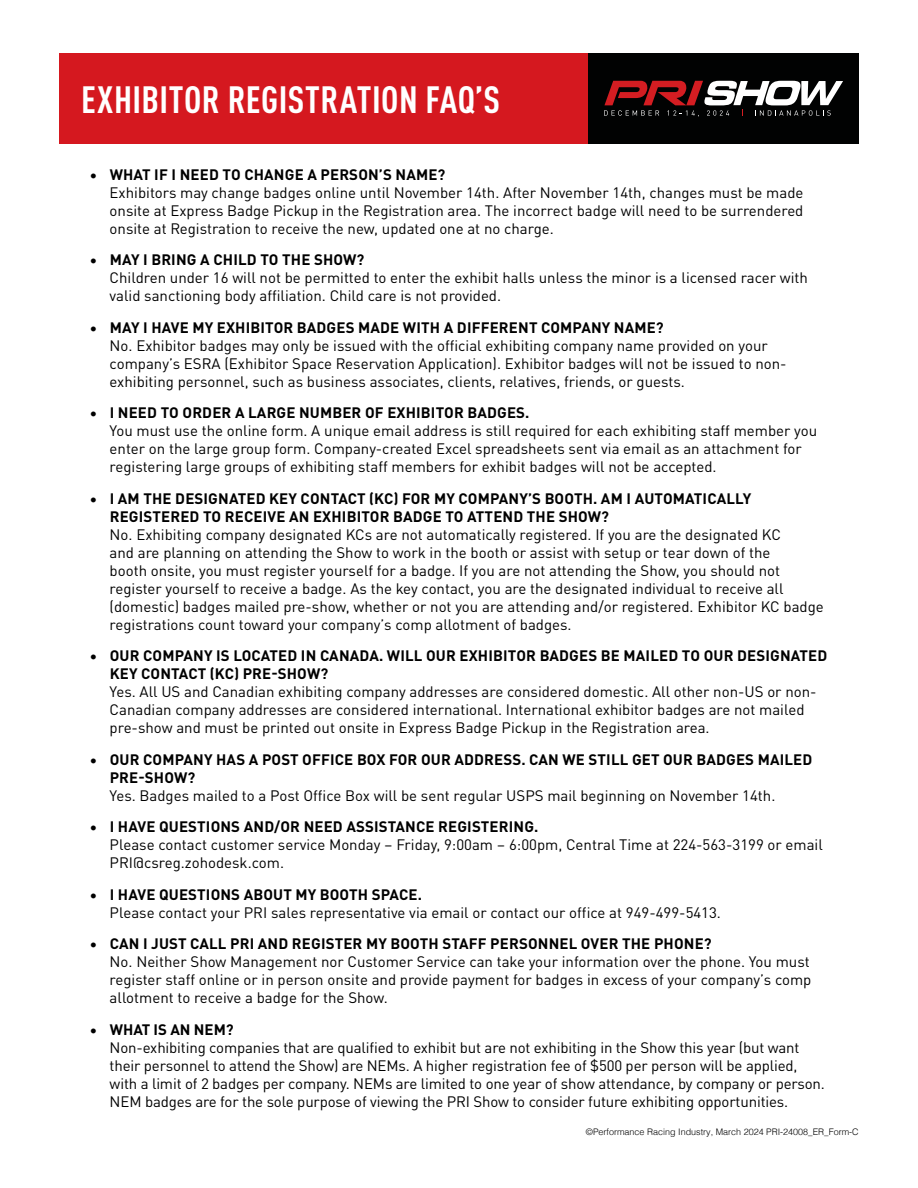
<style>
.page{position:relative;width:918px;height:1188px;background:#fff}
.page>*{position:absolute;margin:0;border:0;box-sizing:border-box;transform-origin:0 0}
.t1{font:700 condensed 37.5px "DINOT";letter-spacing:.01em;color:#fff}
.t2{font:15px/18px "DINOT";color:#000}
.t3{font:700 15px/18px "DINOT";letter-spacing:.01em;color:#000}
.t4{font:300 9px "Helvetica";color:#000}
.s1{font-weight:700}
.s2{font-weight:400}
</style>
<div class="page">
<div style="left:59px;top:53px;width:611px;height:91px;background:#d5181f"></div>
<div style="left:589px;top:53px;width:270px;height:91px;background:#010202"></div>
<svg style="left:604px;top:81px;width:239px;height:36px"></svg>
<h1 class="t1" style="left:81px;top:72px;width:420px">EXHIBITOR REGISTRATION FAQ’S</h1>
<p class="t2" style="left:110px;top:164px;width:695px;text-indent:-20px">• <span class="s1">WHAT IF I NEED TO CHANGE A PERSON’S NAME?<br></span>Exhibitors may change badges online until November 14th. After November 14th, changes must be made onsite at Express Badge Pickup in the Registration area. The incorrect badge will need to be surrendered onsite at Registration to receive the new, updated one at no charge.</p>
<p class="t2" style="left:110px;top:250px;width:700px;text-indent:-20px">• <span class="s1">MAY I BRING A CHILD TO THE SHOW?<br></span>Children under 16 will not be permitted to enter the exhibit halls unless the minor is a licensed racer with valid sanctioning body affiliation. Child care is not provided.</p>
<p class="t2" style="left:110px;top:317px;width:679px;text-indent:-20px">• <span class="s1">MAY I HAVE MY EXHIBITOR BADGES MADE WITH A DIFFERENT COMPANY NAME?<br></span>No. Exhibitor badges may only be issued with the official exhibiting company name provided on your company’s ESRA (Exhibitor Space Reservation Application). Exhibitor badges will not be issued to non&shy;exhibiting personnel, such as business associates, clients, relatives, friends, or guests.</p>
<p class="t2" style="left:110px;top:403px;width:709px;text-indent:-20px">• <span class="s1">I NEED TO ORDER A LARGE NUMBER OF EXHIBITOR BADGES.<br></span>You must use the online form. A unique email address is still required for each exhibiting staff member you enter on the large group form. Company-created Excel spreadsheets sent via email as an attachment for registering large groups of exhibiting staff members for exhibit badges will not be accepted.</p>
<p class="t3" style="left:110px;top:488px;width:643px;text-indent:-20px"><span class="s2">•</span> I AM THE DESIGNATED KEY CONTACT (KC) FOR MY COMPANY’S BOOTH. AM I AUTOMATICALLY<br>REGISTERED TO RECEIVE AN EXHIBITOR BADGE TO ATTEND THE SHOW?</p>
<p class="t2" style="left:110px;top:524px;width:716px">No. Exhibiting company designated KCs are not automatically registered. If you are the designated KC<br>and are planning on attending the Show to work in the booth or assist with setup or tear down of the<br>booth onsite, you must register yourself for a badge. If you are not attending the Show, you should not register yourself to receive a badge. As the key contact, you are the designated individual to receive all (domestic) badges mailed pre-show, whether or not you are attending and/or registered. Exhibitor KC badge registrations count toward your company’s comp allotment of badges.</p>
<p class="t3" style="left:110px;top:645px;width:719px;text-indent:-20px"><span class="s2">•</span> OUR COMPANY IS LOCATED IN CANADA. WILL OUR EXHIBITOR BADGES BE MAILED TO OUR DESIGNATED<br>KEY CONTACT (KC) PRE-SHOW?</p>
<p class="t2" style="left:110px;top:682px;width:708px">Yes. All US and Canadian exhibiting company addresses are considered domestic. All other non-US or non-<br>Canadian company addresses are considered international. International exhibitor badges are not mailed pre-show and must be printed out onsite in Express Badge Pickup in the Registration area.</p>
<p class="t3" style="left:110px;top:749px;width:704px;text-indent:-20px"><span class="s2">•</span> OUR COMPANY HAS A POST OFFICE BOX FOR OUR ADDRESS. CAN WE STILL GET OUR BADGES MAILED<br>PRE-SHOW?</p>
<p class="t2" style="left:110px;top:785px;width:667px">Yes. Badges mailed to a Post Office Box will be sent regular USPS mail beginning on November 14th.</p>
<p class="t2" style="left:110px;top:817px;width:715px;text-indent:-20px">• <span class="s1">I HAVE QUESTIONS AND/OR NEED ASSISTANCE REGISTERING.<br></span>Please contact customer service Monday – Friday, 9:00am – 6:00pm, Central Time at 224-563-3199 or email<br>PRI@csreg.zohodesk.com.</p>
<p class="t2" style="left:110px;top:884px;width:613px;text-indent:-20px">• <span class="s1">I HAVE QUESTIONS ABOUT MY BOOTH SPACE.<br></span>Please contact your PRI sales representative via email or contact our office at 949-499-5413.</p>
<p class="t2" style="left:110px;top:934px;width:703px;text-indent:-20px">• <span class="s1">CAN I JUST CALL PRI AND REGISTER MY BOOTH STAFF PERSONNEL OVER THE PHONE?<br></span>No. Neither Show Management nor Customer Service can take your information over the phone. You must register staff online or in person onsite and provide payment for badges in excess of your company’s comp allotment to receive a badge for the Show.</p>
<p class="t2" style="left:110px;top:1019px;width:717px;text-indent:-20px">• <span class="s1">WHAT IS AN NEM?<br></span>Non-exhibiting companies that are qualified to exhibit but are not exhibiting in the Show this year (but want their personnel to attend the Show) are NEMs. A higher registration fee of $500 per person will be applied, with a limit of 2 badges per company. NEMs are limited to one year of show attendance, by company or person.<br>NEM badges are for the sole purpose of viewing the PRI Show to consider future exhibiting opportunities.</p>
<p class="t4" style="left:586px;top:1124px;width:274px">©Performance Racing Industry, March 2024 PRI-24008_ER_Form-C</p>
</div>
